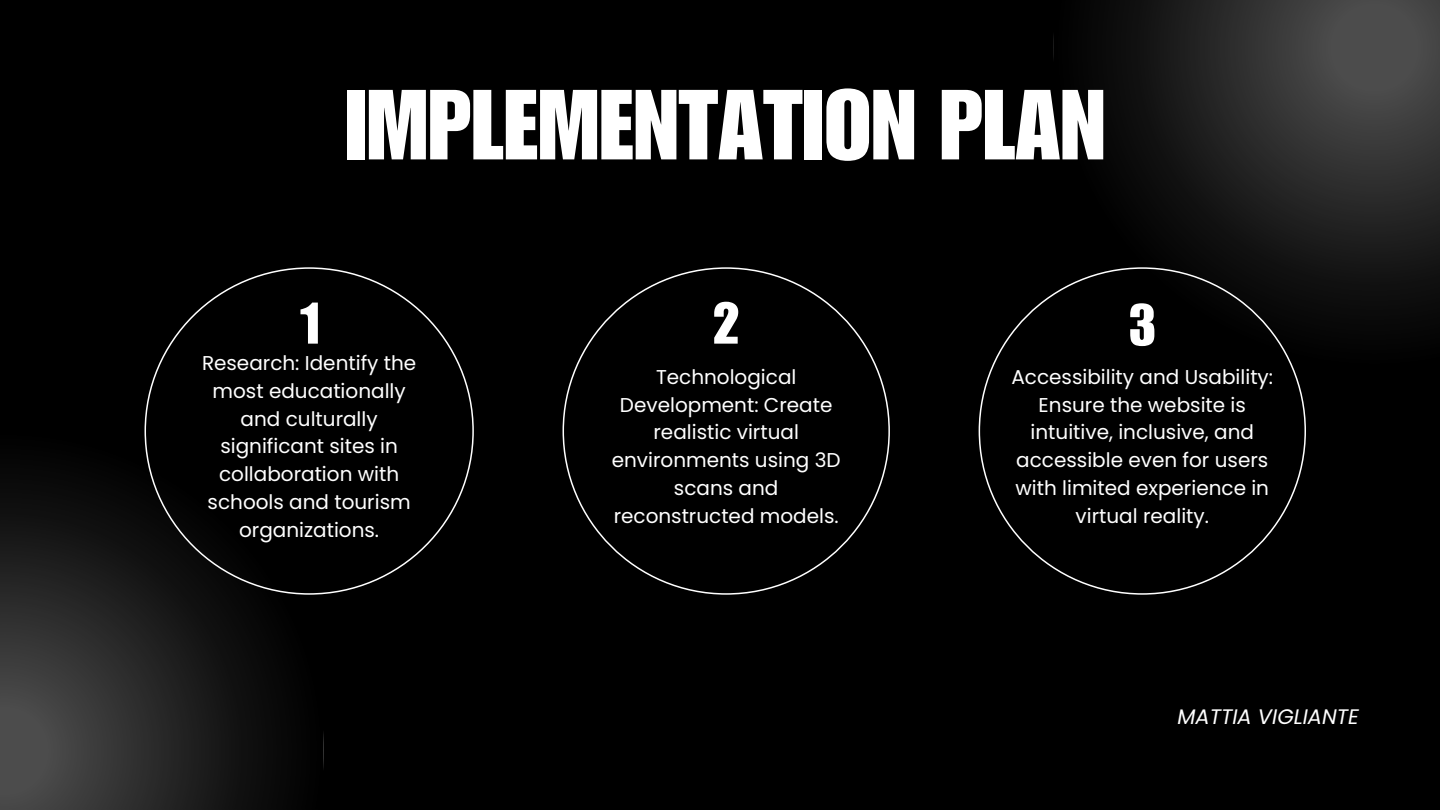
<style>
.page{position:relative;width:1440px;height:810px;background:#000}
.page>*{position:absolute;margin:0;border:0;box-sizing:border-box;transform-origin:0 0}
.t1{font:97.3px "Impact LT Std";color:#fff}
.t2{font:57.5px "Impact LT Std";color:#fff}
.t3{font:italic 21px "Poppins";color:#fff}
.t4{font:20px/27.8px "Poppins";color:#fff;text-align:center}
</style>
<div class="page">
<svg style="left:145px;top:267px;width:329px;height:327px"></svg>
<svg style="left:0;top:431px;width:324px;height:379px"></svg>
<svg style="left:563px;top:267px;width:327px;height:328px"></svg>
<svg style="left:979px;top:293px;width:327px;height:302px"></svg>
<svg style="left:1054px;top:0;width:386px;height:367px"></svg>
<p class="t1" style="left:345px;top:90px;width:762px">IMPLEMENTATION PLAN</p>
<p class="t2" style="left:299px;top:303px;width:23px">1</p>
<h1 class="t4" style="left:202px;top:349px;width:216px">Research: Identify the most educationally and culturally significant sites in collaboration with schools and tourism organizations.</h1>
<p class="t2" style="left:712px;top:303px;width:29px">2</p>
<p class="t4" style="left:612px;top:363px;width:230px">Technological<br>Development: Create realistic virtual environments using 3D scans and reconstructed models.</p>
<p class="t4" style="left:1011px;top:363px;width:263px">Accessibility and Usability:<br>Ensure the website is intuitive, inclusive, and accessible even for users with limited experience in virtual reality.</p>
<p class="t2" style="left:1129px;top:304px;width:29px">3</p>
<p class="t3" style="left:1177px;top:702px;width:183px">MATTIA VIGLIANTE</p>
</div>
